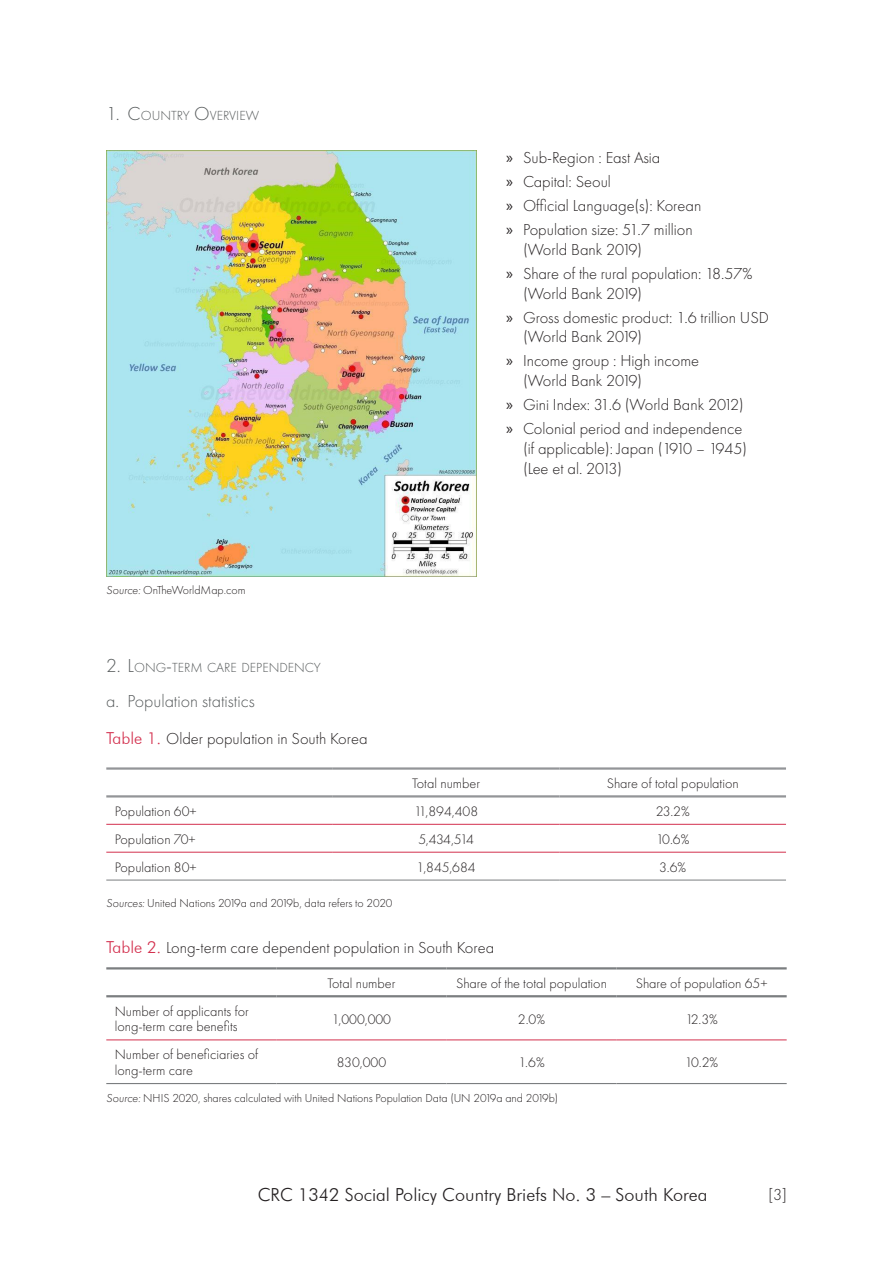
<style>
.page{position:relative;width:893px;height:1263px;background:#fff}
.page>*{position:absolute;margin:0;border:0;box-sizing:border-box;transform-origin:0 0}
.t1{font:300 18px "Futura BT";color:#231f20}
.t2{font:300 18px "Futura PT";color:#565a5b}
.t3{font:300 16.5px/19.8px "Futura PT";color:#231f20}
.tabellen_zentriert{font:300 14.25px "Futura PT";color:#231f20}
.tabellen__TEXT{font:300 14.25px/15.8px "Futura PT";color:#231f20}
.t4{font:300 13.65px "Futura PT";color:#565a5b}
.quelle{font:300 12px "Futura PT";color:#231f20}
.s1{font-size:19.5px}
.s2{font-style:italic}
.s3{font-family:"Futura BT";color:#d3304e}
.s4{font-family:"Myriad Pro";font-weight:400}
</style>
<div class="page">
<img style="left:106px;top:150px;width:370px;height:426px">
<hr style="left:106px;top:824px;width:227px;height:1px;background:#d3304e">
<hr style="left:333px;top:824px;width:226px;height:1px;background:#d3304e">
<hr style="left:559px;top:824px;width:227px;height:1px;background:#d3304e">
<hr style="left:106px;top:852px;width:227px;height:1px;background:#d3304e">
<hr style="left:333px;top:852px;width:226px;height:1px;background:#d3304e">
<hr style="left:559px;top:852px;width:227px;height:1px;background:#d3304e">
<hr style="left:106px;top:767px;width:227px;height:3px;background:#939598">
<hr style="left:333px;top:767px;width:226px;height:3px;background:#939598">
<hr style="left:559px;top:767px;width:227px;height:3px;background:#939598">
<hr style="left:106px;top:795px;width:227px;height:2px;background:#939598">
<hr style="left:333px;top:795px;width:226px;height:2px;background:#939598">
<hr style="left:559px;top:795px;width:227px;height:2px;background:#939598">
<hr style="left:106px;top:880px;width:227px;height:1px;background:#7b7e80">
<hr style="left:333px;top:880px;width:226px;height:1px;background:#7b7e80">
<hr style="left:559px;top:880px;width:227px;height:1px;background:#7b7e80">
<hr style="left:106px;top:967px;width:170px;height:2px;background:#7b7e80">
<hr style="left:276px;top:967px;width:170px;height:2px;background:#7b7e80">
<hr style="left:446px;top:967px;width:171px;height:2px;background:#7b7e80">
<hr style="left:617px;top:967px;width:170px;height:2px;background:#7b7e80">
<hr style="left:106px;top:995px;width:170px;height:2px;background:#7b7e80">
<hr style="left:276px;top:995px;width:170px;height:2px;background:#7b7e80">
<hr style="left:446px;top:995px;width:171px;height:2px;background:#7b7e80">
<hr style="left:617px;top:995px;width:170px;height:2px;background:#7b7e80">
<hr style="left:106px;top:1083px;width:170px;height:1px;background:#7b7e80">
<hr style="left:276px;top:1083px;width:170px;height:1px;background:#7b7e80">
<hr style="left:446px;top:1083px;width:171px;height:1px;background:#7b7e80">
<hr style="left:617px;top:1083px;width:170px;height:1px;background:#7b7e80">
<hr style="left:106px;top:1039px;width:170px;height:1px;background:#d3304e">
<hr style="left:276px;top:1039px;width:170px;height:1px;background:#d3304e">
<hr style="left:446px;top:1039px;width:171px;height:1px;background:#d3304e">
<hr style="left:617px;top:1039px;width:170px;height:1px;background:#d3304e">
<p class="t4" style="left:106px;top:108px;width:154px"><span class="s1">1. C</span>OUNTRY <span class="s1">O</span>VERVIEW</p>
<p class="quelle" style="left:106px;top:583px;width:141px"><span class="s2">Source:</span> OnTheWorldMap.com</p>
<p class="t4" style="left:106px;top:660px;width:216px"><span class="s1">2. L</span>ONG<span class="s1">-</span>TERM CARE DEPENDENCY</p>
<p class="t2" style="left:106px;top:690px;width:150px">a. Population statistics</p>
<p class="t3" style="left:106px;top:729px;width:263px"><span class="s3">Table 1.</span> Older population in South Korea</p>
<p class="t3" style="left:506px;top:147px;width:156px"><span class="s4">»</span> Sub-Region : East Asia</p>
<p class="t3" style="left:506px;top:171px;width:106px"><span class="s4">»</span> Capital: Seoul</p>
<p class="t3" style="left:506px;top:196px;width:197px"><span class="s4">»</span> Official Language(s): Korean</p>
<p class="t3" style="left:523px;top:220px;width:171px;text-indent:-17px"><span class="s4">»</span> Population size: 51.7 million (World Bank 2019)</p>
<p class="t3" style="left:523px;top:263px;width:231px;text-indent:-17px"><span class="s4">»</span> Share of the rural population: 18.57% (World Bank 2019)</p>
<p class="t3" style="left:523px;top:307px;width:247px;text-indent:-17px"><span class="s4">»</span> Gross domestic product: 1.6 trillion USD (World Bank 2019)</p>
<p class="t3" style="left:523px;top:351px;width:178px;text-indent:-17px"><span class="s4">»</span> Income group : High income (World Bank 2019)</p>
<p class="t3" style="left:506px;top:395px;width:239px"><span class="s4">»</span> Gini Index: 31.6 (World Bank 2012)</p>
<p class="t3" style="left:523px;top:419px;width:226px;text-indent:-17px"><span class="s4">»</span> Colonial period and independence (if applicable): Japan (1910 – 1945) (Lee et al. 2013)</p>
<p class="tabellen_zentriert" style="left:412px;top:775px;width:70px">Total number</p>
<p class="tabellen_zentriert" style="left:607px;top:775px;width:134px">Share of total population</p>
<p class="tabellen__TEXT" style="left:115px;top:803px;width:83px">Population 60+</p>
<p class="tabellen_zentriert" style="left:414px;top:803px;width:66px">11,894,408</p>
<p class="tabellen_zentriert" style="left:656px;top:803px;width:35px">23.2%</p>
<p class="tabellen__TEXT" style="left:115px;top:831px;width:82px">Population 70+</p>
<p class="tabellen_zentriert" style="left:418px;top:831px;width:57px">5,434,514</p>
<p class="tabellen_zentriert" style="left:656px;top:831px;width:35px">10.6%</p>
<p class="tabellen__TEXT" style="left:115px;top:859px;width:83px">Population 80+</p>
<p class="tabellen_zentriert" style="left:417px;top:859px;width:61px">1,845,684</p>
<p class="tabellen_zentriert" style="left:659px;top:859px;width:28px">3.6%</p>
<p class="quelle" style="left:106px;top:896px;width:288px"><span class="s2">Sources:</span> United Nations 2019a and 2019b, data refers to 2020</p>
<p class="t3" style="left:106px;top:937px;width:389px"><span class="s3">Table 2.</span> Long-term care dependent population in South Korea</p>
<p class="tabellen_zentriert" style="left:327px;top:975px;width:70px">Total number</p>
<p class="tabellen_zentriert" style="left:456px;top:975px;width:152px">Share of the total population</p>
<p class="tabellen_zentriert" style="left:636px;top:975px;width:133px">Share of population 65+</p>
<p class="tabellen__TEXT" style="left:115px;top:1003px;width:136px">Number of applicants for long-term care benefits</p>
<p class="tabellen_zentriert" style="left:332px;top:1011px;width:61px">1,000,000</p>
<p class="tabellen_zentriert" style="left:518px;top:1011px;width:29px">2.0%</p>
<p class="tabellen_zentriert" style="left:685px;top:1011px;width:34px">12.3%</p>
<p class="tabellen__TEXT" style="left:115px;top:1047px;width:145px">Number of beneficiaries of long-term care</p>
<p class="tabellen_zentriert" style="left:337px;top:1054px;width:51px">830,000</p>
<p class="tabellen_zentriert" style="left:518px;top:1054px;width:28px">1.6%</p>
<p class="tabellen_zentriert" style="left:685px;top:1054px;width:35px">10.2%</p>
<p class="quelle" style="left:106px;top:1091px;width:453px"><span class="s2">Source:</span> NHIS 2020, shares calculated with United Nations Population Data (UN 2019a and 2019b)</p>
<p class="t1" style="left:258px;top:1183px;width:451px">CRC 1342 Social Policy Country Briefs No. 3 – South Korea</p>
<p class="t3" style="left:768px;top:1184px;width:20px">[3]</p>
</div>
